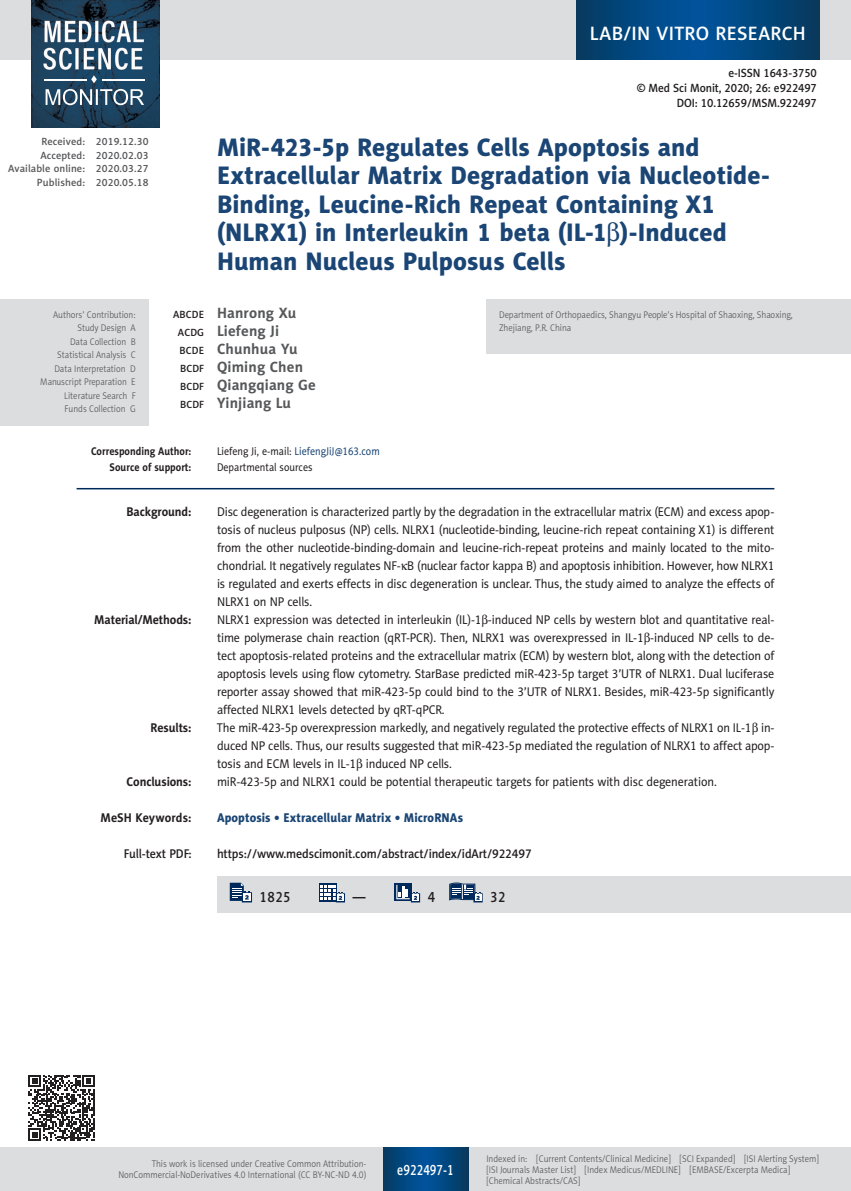
<style>
.page{position:relative;width:851px;height:1191px;background:#fff}
.page>*{position:absolute;margin:0;border:0;box-sizing:border-box;transform-origin:0 0}
.MSM_Tytul{font:25.5px/28.5px "Naomi Sans EFN Heavy";color:#1a4574}
.t1{font:19.5px "Naomi Sans EFN Medium";letter-spacing:.015em;color:#fff}
.MSM_Autorzy{font:700 15px "Naomi Sans EFN";letter-spacing:.01em;color:#57585a}
.MSM_e-PAGINA{font:15px "Naomi Sans EFN Medium";color:#fff;scale:.8 1}
.MSM_dane{font:15px "Naomi Sans EFN Medium";letter-spacing:.03em;color:#231f20;scale:.9 1}
.MSM_Summary_body{font:12.75px/18px "Naomi Sans EFN";letter-spacing:-.01em;color:#231f20;text-align:justify;scale:.95 1}
.MSM_full_text_pdf{font:12.75px "Naomi Sans EFN Medium";letter-spacing:-.01em;color:#231f20;scale:.95 1}
.MSM_Summary_body-2{font:700 12.75px "Naomi Sans EFN";letter-spacing:-.01em;color:#231f20;scale:.95 1}
.MSM_keywords{font:12.75px "Naomi Sans EFN Heavy";letter-spacing:.005em;color:#1a4574;scale:.95 1}
.MSM_keywords-2{font:700 12.75px "Naomi Sans EFN";letter-spacing:.005em;color:#231f20;scale:.95 1}
.MSM_full_text_pdf-2{font:12px "Naomi Sans EFN Medium";letter-spacing:-.01em;color:#231f20;scale:.95 1}
.MSM_Adres{font:11.25px "Naomi Sans EFN";color:#1a4574;scale:.9 1}
.MSM_Adres-2{font:700 11.25px "Naomi Sans EFN";color:#231f20;scale:.9 1}
.MSM_Support{font:11.25px "Naomi Sans EFN";color:#231f20;scale:.9 1}
.MSM_Support-2{font:700 11.25px "Naomi Sans EFN";color:#231f20;scale:.9 1}
.t2{font:10.5px "Naomi Sans EFN Medium";letter-spacing:.01em;color:#57585a}
.MSM_Afiliacja{font:9.75px/11.2px "Naomi Sans EFN Light";color:#57585a;scale:.9 1}
.s1{font-family:"Standard Sym L"}
.s2{font-family:"Naomi Sans EFN Medium";font-weight:400;font-size:10.5px;color:#231f20}
.s3{color:#231f20}
</style>
<div class="page">
<div style="left:217px;top:876px;width:633px;height:36px;background:#dcdddf"></div>
<svg style="left:230px;top:882px;width:22px;height:20px"></svg>
<div style="left:319px;top:883px;width:17px;height:18px;background:#00295c"></div>
<svg style="left:320px;top:884px;width:25px;height:18px"></svg>
<div style="left:394px;top:883px;width:18px;height:18px;background:#00295c"></div>
<svg style="left:396px;top:885px;width:24px;height:17px"></svg>
<svg style="left:449px;top:882px;width:33px;height:20px"></svg>
<hr style="left:77px;top:488px;width:697px;height:1px;background:#00295c">
<div style="left:0;top:300px;width:148px;height:126px;background:#dcdddf"></div>
<div style="left:486px;top:300px;width:364px;height:54px;background:#dcdddf"></div>
<svg style="left:28px;top:1075px;width:67px;height:66px"></svg>
<div style="left:0;top:1148px;width:850px;height:43px;background:#dcdddf"></div>
<svg style="left:383px;top:1147px;width:85px;height:43px;background:#02477e"></svg>
<div style="left:0;top:0;width:850px;height:60px;background:#dcdddf"></div>
<img style="left:32px;top:0;width:127px;height:128px">
<img style="left:45px;top:79px;width:41px;height:1px">
<img style="left:103px;top:79px;width:41px;height:1px">
<svg style="left:91px;top:75px;width:6px;height:8px"></svg>
<img style="left:46px;top:89px;width:98px;height:16px">
<svg style="left:576px;top:0;width:243px;height:60px;background:#02477e"></svg>
<h2 class="t1" style="left:589px;top:22px;width:217px">LAB/IN VITRO RESEARCH</h2>
<p class="MSM_full_text_pdf-2" style="left:728px;top:66px;width:95px">e-ISSN 1643-3750</p>
<p class="MSM_full_text_pdf-2" style="left:636px;top:81px;width:191px">© Med Sci Monit, 2020; 26: e922497</p>
<p class="MSM_full_text_pdf-2" style="left:676px;top:96px;width:149px">DOI: 10.12659/MSM.922497</p>
<p class="MSM_Tytul" style="left:217px;top:132px;width:554px">MiR-423-5p Regulates Cells Apoptosis and Extracellular Matrix Degradation via Nucleotide-Binding, Leucine-Rich Repeat Containing X1 (NLRX1) in Interleukin 1 beta (IL-1<span class="s1">b</span>)-Induced Human Nucleus Pulposus Cells</p>
<p class="MSM_Autorzy" style="left:173px;top:304px;width:125px"><span class="s2">ABCDE</span> Hanrong Xu</p>
<p class="MSM_Autorzy" style="left:178px;top:322px;width:103px"><span class="s2">ACDG</span> Liefeng Ji</p>
<p class="MSM_Autorzy" style="left:179px;top:340px;width:120px"><span class="s2">BCDE</span> Chunhua Yu</p>
<p class="MSM_Autorzy" style="left:180px;top:358px;width:124px"><span class="s2">BCDF</span> Qiming Chen</p>
<p class="MSM_Autorzy" style="left:180px;top:376px;width:137px"><span class="s2">BCDF</span> Qiangqiang Ge</p>
<p class="MSM_Autorzy" style="left:180px;top:394px;width:112px"><span class="s2">BCDF</span> Yinjiang Lu</p>
<p class="MSM_Adres-2" style="left:91px;top:445px;width:113px">Corresponding Author:</p>
<p class="MSM_Adres" style="left:217px;top:445px;width:182px"><span class="s3">Liefeng Ji, e-mail:</span> LiefengJiJ@163.com</p>
<p class="MSM_Support-2" style="left:110px;top:460px;width:92px">Source of support:</p>
<p class="MSM_Support" style="left:217px;top:460px;width:108px">Departmental sources</p>
<p class="MSM_Summary_body-2" style="left:126px;top:504px;width:70px">Background:</p>
<p class="MSM_Summary_body" style="left:217px;top:503px;width:588px">Disc degeneration is characterized partly by the degradation in the extracellular matrix (ECM) and excess apop&shy;tosis of nucleus pulposus (NP) cells. NLRX1 (nucleotide-binding, leucine-rich repeat containing X1) is different from the other nucleotide-binding-domain and leucine-rich-repeat proteins and mainly located to the mito&shy;chondrial. It negatively regulates NF-<span class="s1">k</span>B (nuclear factor kappa B) and apoptosis inhibition. However, how NLRX1 is regulated and exerts effects in disc degeneration is unclear. Thus, the study aimed to analyze the effects of NLRX1 on NP cells.</p>
<p class="MSM_Summary_body-2" style="left:94px;top:612px;width:104px">Material/Methods:</p>
<p class="MSM_Summary_body" style="left:217px;top:611px;width:588px">NLRX1 expression was detected in interleukin (IL)-1<span class="s1">b</span>-induced NP cells by western blot and quantitative real&shy;time polymerase chain reaction (qRT-PCR). Then, NLRX1 was overexpressed in IL-1<span class="s1">b</span>-induced NP cells to de&shy;tect apoptosis-related proteins and the extracellular matrix (ECM) by western blot, along with the detection of apoptosis levels using flow cytometry. StarBase predicted miR-423-5p target 3’UTR of NLRX1. Dual luciferase reporter assay showed that miR-423-5p could bind to the 3’UTR of NLRX1. Besides, miR-423-5p significantly affected NLRX1 levels detected by qRT-qPCR.</p>
<p class="MSM_Summary_body-2" style="left:150px;top:720px;width:45px">Results:</p>
<p class="MSM_Summary_body" style="left:217px;top:719px;width:588px">The miR-423-5p overexpression markedly, and negatively regulated the protective effects of NLRX1 on IL-1<span class="s1">b</span> in&shy;duced NP cells. Thus, our results suggested that miR-423-5p mediated the regulation of NLRX1 to affect apop&shy;tosis and ECM levels in IL-1<span class="s1">b</span> induced NP cells.</p>
<p class="MSM_Summary_body-2" style="left:127px;top:774px;width:70px">Conclusions:</p>
<p class="MSM_Summary_body" style="left:217px;top:773px;width:527px">miR-423-5p and NLRX1 could be potential therapeutic targets for patients with disc degeneration.</p>
<p class="MSM_keywords-2" style="left:100px;top:810px;width:97px">MeSH Keywords:</p>
<p class="MSM_keywords" style="left:217px;top:810px;width:261px">Apoptosis • Extracellular Matrix • MicroRNAs</p>
<p class="MSM_full_text_pdf" style="left:124px;top:846px;width:73px">Full-text PDF:</p>
<p class="MSM_full_text_pdf" style="left:217px;top:846px;width:333px">https://www.medscimonit.com/abstract/index/idArt/922497</p>
<p class="t2" style="left:41px;top:136px;width:109px">Received: 2019.12.30</p>
<p class="t2" style="left:40px;top:149px;width:110px">Accepted: 2020.02.03</p>
<p class="t2" style="left:8px;top:163px;width:142px">Available online: 2020.03.27</p>
<p class="t2" style="left:37px;top:176px;width:113px">Published: 2020.05.18</p>
<p class="MSM_Afiliacja" style="left:53px;top:309px;width:93px">Authors’ Contribution:</p>
<p class="MSM_Afiliacja" style="left:77px;top:322px;width:66px">Study Design A</p>
<p class="MSM_Afiliacja" style="left:70px;top:336px;width:74px">Data Collection B</p>
<p class="MSM_Afiliacja" style="left:57px;top:349px;width:89px">Statistical Analysis C</p>
<p class="MSM_Afiliacja" style="left:54px;top:363px;width:92px">Data Interpretation D</p>
<p class="MSM_Afiliacja" style="left:40px;top:376px;width:107px">Manuscript Preparation E</p>
<p class="MSM_Afiliacja" style="left:64px;top:390px;width:81px">Literature Search F</p>
<p class="MSM_Afiliacja" style="left:65px;top:403px;width:80px">Funds Collection G</p>
<p class="MSM_Afiliacja" style="left:499px;top:308px;width:328px;line-height:13.5px">Department of Orthopaedics, Shangyu People’s Hospital of Shaoxing, Shaoxing,<br>Zhejiang, P.R. China</p>
<p class="MSM_dane" style="left:259px;top:888px;width:36px">1825</p>
<p class="MSM_dane" style="left:352px;top:888px;width:16px">—</p>
<p class="MSM_dane" style="left:427px;top:888px;width:10px">4</p>
<p class="MSM_dane" style="left:490px;top:888px;width:19px">32</p>
<p class="MSM_Afiliacja" style="left:118px;top:1158px;width:277px;text-align:right">This work is licensed under Creative Common Attribution-<br>NonCommercial-NoDerivatives 4.0 International (CC BY-NC-ND 4.0)</p>
<p class="MSM_e-PAGINA" style="left:397px;top:1160px;width:72px">e922497-1</p>
<p class="MSM_Afiliacja" style="left:486px;top:1152px;width:371px">Indexed in: [Current Contents/Clinical Medicine] [SCI Expanded] [ISI Alerting System] [ISI Journals Master List] [Index Medicus/MEDLINE] [EMBASE/Excerpta Medica] [Chemical Abstracts/CAS]</p>
</div>
